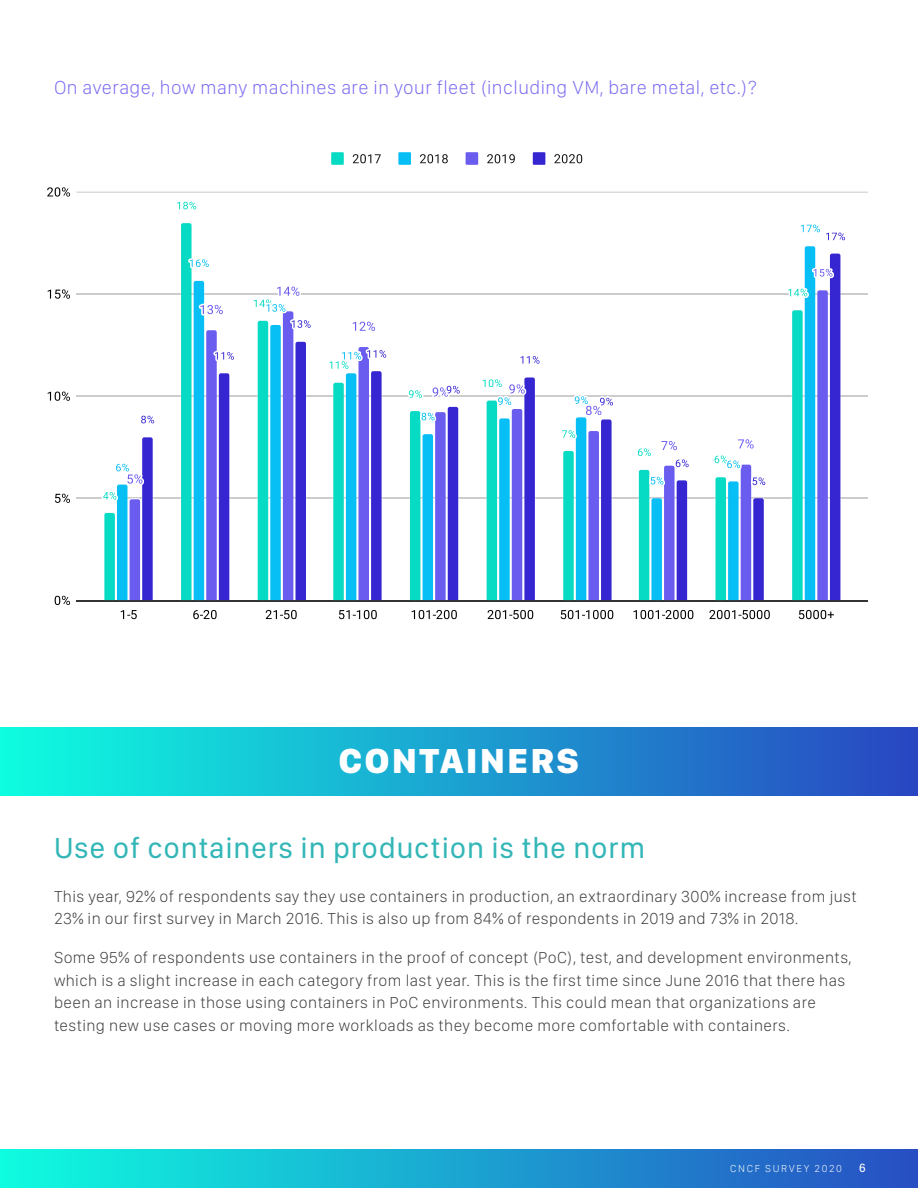
<style>
.page{position:relative;width:918px;height:1188px;background:#fff}
.page>*{position:absolute;margin:0;border:0;box-sizing:border-box;transform-origin:0 0}
.t1{font:800 36px "SF Compact Display";letter-spacing:.075em;color:#fff}
.t2{font:30px "SF Compact Display";letter-spacing:.025em;color:#33b6b7}
.t3{font:100 19.5px "SF Compact Display";letter-spacing:.025em;color:#7a6cf1}
.t4{font:100 16.5px/22.5px "SF Compact Display";letter-spacing:.025em;color:#3e3e3f}
.t5{font:12px "Acumin Variable Concept";color:#fff}
.t6{font:100 10.5px "SF Compact Display";letter-spacing:.15em;color:#fff}
</style>
<div class="page">
<div style="left:0;top:1149px;width:918px;height:39px;background:linear-gradient(to right,#0efce0,#274ec3)"></div>
<div style="left:0;top:728px;width:918px;height:67px;background:linear-gradient(to right,#0efde0,#2945c2)"></div>
<hr style="left:77px;top:600px;width:791px;height:1px;background:#333">
<hr style="left:77px;top:497px;width:791px;height:1px;background:#ccc">
<hr style="left:77px;top:395px;width:791px;height:1px;background:#ccc">
<hr style="left:77px;top:293px;width:791px;height:2px;background:#ccc">
<hr style="left:77px;top:192px;width:791px;height:1px;background:#ccc">
<svg style="left:177px;top:201px;width:20px;height:9px"></svg>
<svg style="left:100px;top:437px;width:54px;height:163px"></svg>
<svg style="left:352px;top:321px;width:23px;height:10px"></svg>
<svg style="left:480px;top:377px;width:56px;height:223px"></svg>
<svg style="left:141px;top:415px;width:14px;height:9px"></svg>
<svg style="left:180px;top:223px;width:58px;height:377px"></svg>
<svg style="left:251px;top:286px;width:64px;height:314px"></svg>
<svg style="left:326px;top:347px;width:65px;height:253px"></svg>
<svg style="left:405px;top:385px;width:59px;height:215px"></svg>
<svg style="left:520px;top:356px;width:20px;height:8px"></svg>
<svg style="left:558px;top:395px;width:59px;height:205px"></svg>
<svg style="left:634px;top:441px;width:59px;height:159px"></svg>
<svg style="left:710px;top:439px;width:60px;height:161px"></svg>
<svg style="left:785px;top:224px;width:64px;height:376px"></svg>
<svg style="left:55px;top:596px;width:15px;height:9px"></svg>
<svg style="left:55px;top:494px;width:15px;height:9px"></svg>
<svg style="left:48px;top:392px;width:22px;height:9px"></svg>
<svg style="left:48px;top:289px;width:22px;height:10px"></svg>
<svg style="left:47px;top:187px;width:23px;height:10px"></svg>
<svg style="left:121px;top:610px;width:16px;height:9px"></svg>
<svg style="left:193px;top:610px;width:24px;height:9px"></svg>
<svg style="left:266px;top:610px;width:31px;height:9px"></svg>
<svg style="left:339px;top:610px;width:38px;height:9px"></svg>
<svg style="left:412px;top:610px;width:45px;height:9px"></svg>
<svg style="left:488px;top:610px;width:45px;height:9px"></svg>
<svg style="left:561px;top:610px;width:52px;height:9px"></svg>
<svg style="left:634px;top:610px;width:59px;height:9px"></svg>
<svg style="left:709px;top:610px;width:61px;height:9px"></svg>
<svg style="left:799px;top:610px;width:35px;height:9px"></svg>
<div style="left:331px;top:152px;width:13px;height:13px;background:#08dbc4"></div>
<svg style="left:353px;top:154px;width:28px;height:9px"></svg>
<div style="left:398px;top:152px;width:13px;height:13px;background:#08bff5"></div>
<svg style="left:420px;top:154px;width:28px;height:9px"></svg>
<div style="left:466px;top:152px;width:12px;height:13px;background:#6b5cf0"></div>
<svg style="left:487px;top:154px;width:28px;height:9px"></svg>
<div style="left:533px;top:152px;width:12px;height:13px;background:#3626d1"></div>
<svg style="left:554px;top:154px;width:28px;height:9px"></svg>
<p class="t3" style="left:54px;top:75px;width:704px">On average, how many machines are in your fleet (including VM, bare metal, etc.)?</p>
<p class="t1" style="left:339px;top:740px;width:242px">CONTAINERS</p>
<p class="t2" style="left:54px;top:830px;width:593px">Use of containers in production is the norm</p>
<p class="t4" style="left:54px;top:885px;width:804px">This year, 92% of respondents say they use containers in production, an extraordinary 300% increase from just<br>23% in our first survey in March 2016. This is also up from 84% of respondents in 2019 and 73% in 2018.</p>
<p class="t4" style="left:54px;top:946px;width:799px">Some 95% of respondents use containers in the proof of concept (PoC), test, and development environments, which is a slight increase in each category from last year. This is the first time since June 2016 that there has been an increase in those using containers in PoC environments. This could mean that organizations are testing new use cases or moving more workloads as they become more comfortable with containers.</p>
<p class="t6" style="left:730px;top:1163px;width:113px">CNCF SURVEY 2020</p>
<p class="t5" style="left:859px;top:1160px;width:8px">6</p>
</div>
